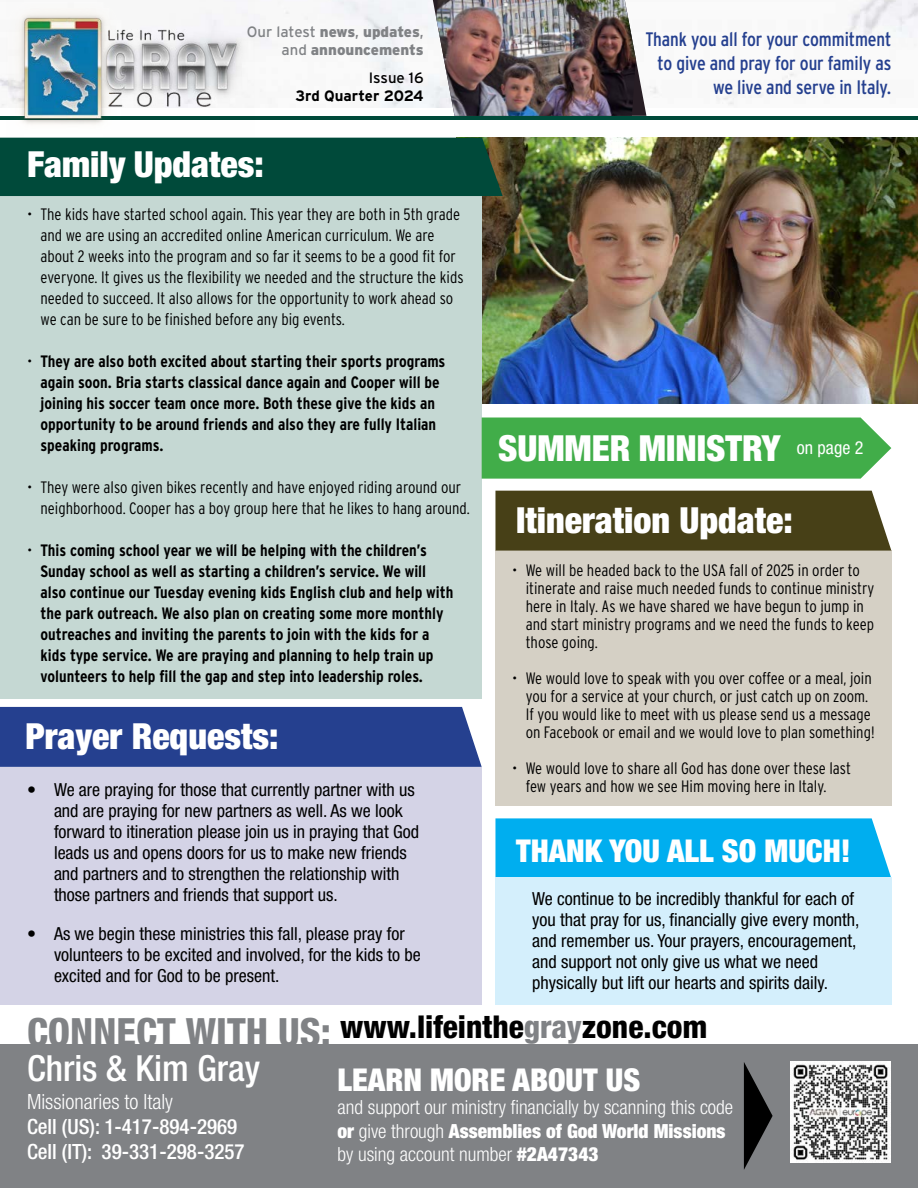
<style>
.page{position:relative;width:918px;height:1188px;background:#fff}
.page>*{position:absolute;margin:0;border:0;box-sizing:border-box;transform-origin:0 0}
.t1{font:900 condensed 36px "Helvetica Neue LT Std";color:#fff}
.t2{font:500 condensed 36px "Helvetica Neue LT Std";color:#fff}
.t3{font:800 condensed 31.5px "Helvetica Neue LT Std";color:#000}
.t4{font:900 condensed 31.5px "Helvetica Neue LT Std";color:#fff}
.t5{font:500 condensed 21px/25.2px "Helvetica Neue LT Std";color:#fff}
.t6{font:300 condensed 21px "Helvetica Neue LT Std";color:#fff}
.t7{font:300 condensed 19.5px/23.4px "Helvetica Neue LT Std";color:#fff}
.t8{font:19.5px/24px "Interstate Condensed";letter-spacing:-.005em;color:#25408f;text-align:right}
.t9{font:condensed 18px/21px "Helvetica Neue LT Std";color:#000}
.t10{font:300 16.5px/18px "Interstate Condensed";color:#000}
.t11{font:700 16.5px/21px "Interstate Condensed";color:#000}
.t12{font:900 15px/18px "Interstate";color:#808285;text-align:right}
.t13{font:700 15px "Interstate";color:#000}
.t14{font:15px "Interstate";color:#000}
.s1{font-weight:400}
.s2{font-weight:300}
.s3{font-size:39px;color:#808285}
.s4{color:#808285}
.s5{font-weight:900}
</style>
<div class="page">
<img style="left:482px;top:138px;width:436px;height:266px">
<div style="left:0;top:196px;width:482px;height:502px;background:#c5d8d3"></div>
<div style="left:495px;top:550px;width:397px;height:256px;background:#d5d0c5"></div>
<div style="left:0;top:138px;width:503px;height:58px;background:#004a3a"></div>
<div style="left:495px;top:491px;width:397px;height:60px;background:#474017"></div>
<div style="left:495px;top:818px;width:396px;height:59px;background:#00aeef"></div>
<hr style="left:0;top:116px;width:918px;height:4px;background:#004a3a">
<svg style="left:433px;top:0;width:213px;height:116px"></svg>
<img style="left:436px;top:0;width:200px;height:116px">
<div style="left:0;top:1044px;width:918px;height:144px;background:#808285"></div>
<img style="left:790px;top:1062px;width:101px;height:100px">
<svg style="left:744px;top:1062px;width:29px;height:108px"></svg>
<img style="left:7px;top:0;width:247px;height:125px">
<div style="left:0;top:768px;width:482px;height:237px;background:#d4d3e6"></div>
<div style="left:0;top:707px;width:482px;height:60px;background:#25408f"></div>
<div style="left:495px;top:877px;width:397px;height:128px;background:#d4effc"></div>
<div style="left:482px;top:418px;width:409px;height:61px;background:#41ad49"></div>
<p class="t12" style="left:247px;top:22px;width:178px"><span class="s1">Our latest</span> news<span class="s1">,</span> updates<span class="s1">, and</span> announcements</p>
<p class="t8" style="left:645px;top:27px;width:247px">Thank you all for your commitment to give and pray for our family as we live and serve in Italy.</p>
<p class="t14" style="left:369px;top:69px;width:56px">Issue 16</p>
<p class="t13" style="left:296px;top:87px;width:130px">3rd Quarter 2024</p>
<h1 class="t1" style="left:27px;top:142px;width:238px">Family Updates:</h1>
<p class="t10" style="left:40px;top:204px;width:425px;line-height:21px;text-indent:-13px">• The kids have started school again. This year they are both in 5th grade and we are using an accredited online American curriculum. We are about 2 weeks into the program and so far it seems to be a good fit for everyone. It gives us the flexibility we needed and the structure the kids needed to succeed. It also allows for the opportunity to work ahead so we can be sure to be finished before any big events.</p>
<p class="t11" style="left:40px;top:351px;width:406px;text-indent:-13px"><span class="s2">•</span> They are also both excited about starting their sports programs again soon. Bria starts classical dance again and Cooper will be joining his soccer team once more. Both these give the kids an opportunity to be around friends and also they are fully Italian speaking programs.</p>
<p class="t10" style="left:40px;top:477px;width:431px;line-height:21px;text-indent:-13px">• They were also given bikes recently and have enjoyed riding around our neighborhood. Cooper has a boy group here that he likes to hang around.</p>
<p class="t11" style="left:40px;top:540px;width:414px;text-indent:-13px"><span class="s2">•</span> This coming school year we will be helping with the children’s Sunday school as well as starting a children’s service. We will also continue our Tuesday evening kids English club and help with the park outreach. We also plan on creating some more monthly outreaches and inviting the parents to join with the kids for a kids type service. We are praying and planning to help train up volunteers to help fill the gap and step into leadership roles.</p>
<h1 class="t1" style="left:26px;top:714px;width:254px">Prayer Requests:</h1>
<p class="t9" style="left:54px;top:779px;width:367px;text-indent:-27px">• We are praying for those that currently partner with us and are praying for new partners as well. As we look forward to itineration please join us in praying that God leads us and opens doors for us to make new friends and partners and to strengthen the relationship with those partners and friends that support us.</p>
<p class="t9" style="left:54px;top:923px;width:368px;text-indent:-27px">• As we begin these ministries this fall, please pray for volunteers to be excited and involved, for the kids to be excited and for God to be present.</p>
<h1 class="t1" style="left:498px;top:426px;width:367px">SUMMER MINISTRY <sup>on</sup> <sup>page</sup> <sup>2</sup></h1>
<h1 class="t1" style="left:516px;top:498px;width:278px">Itineration Update:</h1>
<p class="t10" style="left:526px;top:561px;width:350px;text-indent:-13px">• We will be headed back to the USA fall of 2025 in order to itinerate and raise much needed funds to continue ministry here in Italy. As we have shared we have begun to jump in and start ministry programs and we need the funds to keep those going.</p>
<p class="t10" style="left:526px;top:669px;width:350px;text-indent:-13px">• We would love to speak with you over coffee or a meal, join you for a service at your church, or just catch up on zoom.<br>If you would like to meet with us please send us a message on Facebook or email and we would love to plan something!</p>
<p class="t10" style="left:526px;top:759px;width:327px;text-indent:-13px">• We would love to share all God has done over these last few years and how we see Him moving here in Italy.</p>
<h2 class="t4" style="left:516px;top:831px;width:336px">THANK YOU ALL SO MUCH!</h2>
<p class="t9" style="left:532px;top:888px;width:329px">We continue to be incredibly thankful for each of you that pray for us, financially give every month, and remember us. Your prayers, encouragement, and support not only give us what we need physically but lift our hearts and spirits daily.</p>
<h2 class="t3" style="left:27px;top:1007px;width:682px"><span class="s3">CONNECT WITH US:</span> www.lifeinthe<span class="s4">gray</span>zone.com</h2>
<h1 class="t2" style="left:27px;top:1047px;width:235px">Chris &amp; Kim Gray</h1>
<p class="t6" style="left:27px;top:1089px;width:148px">Missionaries to Italy</p>
<p class="t5" style="left:27px;top:1114px;width:219px">Cell (US): 1-417-894-2969<br>Cell (IT): 39-331-298-3257</p>
<h2 class="t4" style="left:338px;top:1060px;width:304px">LEARN MORE ABOUT US</h2>
<p class="t7" style="left:338px;top:1095px;width:397px">and support our ministry financially by scanning this code <span class="s5">or</span> give through <span class="s5">Assemblies of God World Missions </span>by using account number <span class="s5">#2A47343</span></p>
</div>
